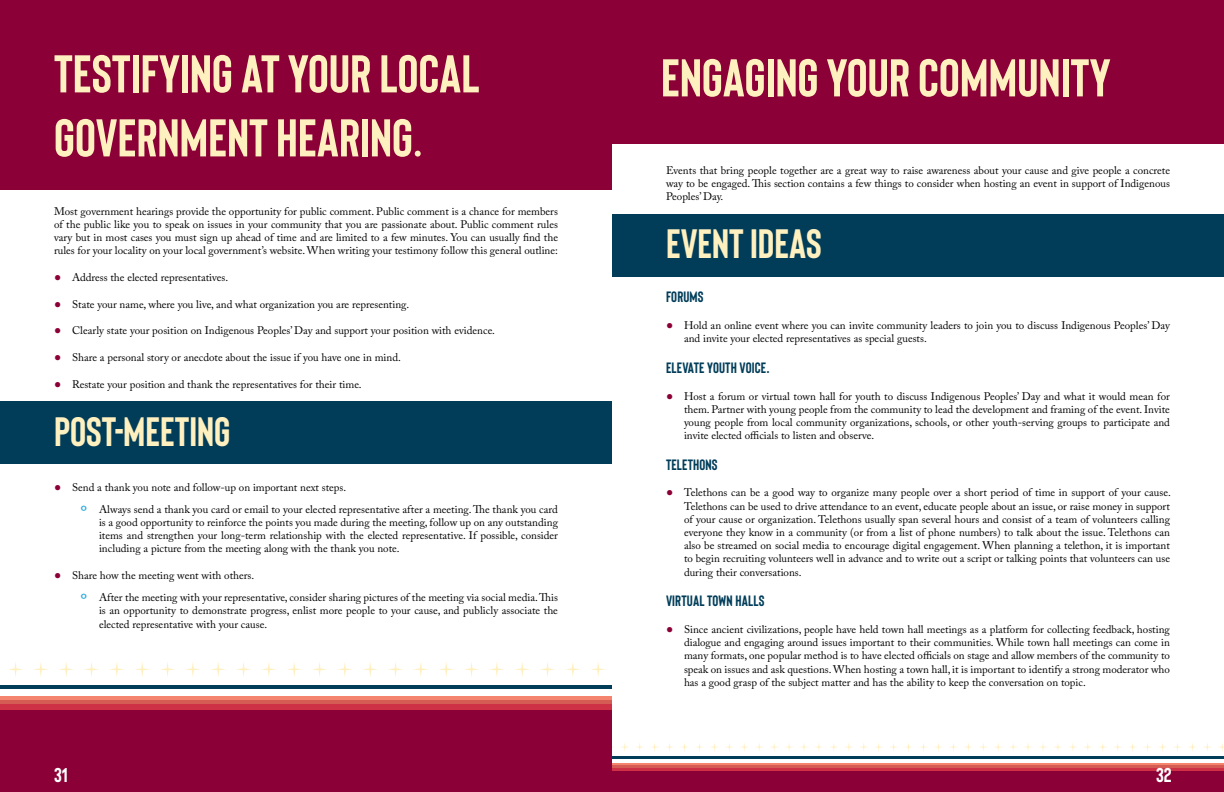
<style>
.page{position:relative;width:1224px;height:792px;background:#fff}
.page>*{position:absolute;margin:0;border:0;box-sizing:border-box;transform-origin:0 0}
.t1{font:700 53px/64px "Bison";color:#fff0c0}
.t2{font:700 41px "Bison";color:#fff0c0}
.t3{font:700 20px "Bison";color:#fff}
.t4{font:700 15px "Bison";letter-spacing:.01em;color:#013d59}
.t5{font:11px/13.2px "Adobe Caslon Pro";color:#000;text-align:justify}
.s1{font-family:"Helvetica";font-weight:700;font-size:12px;color:#8b0037}
.s2{font-family:"Mr Eaves XL San OT";font-weight:700;font-size:12px;color:#28aae1}
.s3{font-size:18px}
</style>
<div class="page">
<div style="left:0;top:771px;width:1224px;height:21px;background:#8b0037"></div>
<svg style="left:612px;top:767px;width:612px;height:4px;background:#cf3a49"></svg>
<hr style="left:0;top:765px;width:1224px;height:2px;background:#d55b55">
<hr style="left:0;top:763px;width:1224px;height:2px;background:#f5846f">
<hr style="left:0;top:756px;width:1224px;height:2px;background:#013d59">
<svg style="left:621px;top:743px;width:7px;height:8px"></svg>
<svg style="left:636px;top:743px;width:7px;height:8px"></svg>
<svg style="left:651px;top:743px;width:7px;height:8px"></svg>
<svg style="left:666px;top:743px;width:7px;height:8px"></svg>
<svg style="left:681px;top:743px;width:7px;height:8px"></svg>
<svg style="left:696px;top:743px;width:7px;height:8px"></svg>
<svg style="left:711px;top:743px;width:7px;height:8px"></svg>
<svg style="left:726px;top:743px;width:7px;height:8px"></svg>
<svg style="left:741px;top:743px;width:7px;height:8px"></svg>
<svg style="left:756px;top:743px;width:7px;height:8px"></svg>
<svg style="left:770px;top:743px;width:83px;height:8px"></svg>
<svg style="left:860px;top:743px;width:7px;height:8px"></svg>
<svg style="left:875px;top:743px;width:7px;height:8px"></svg>
<svg style="left:890px;top:743px;width:7px;height:8px"></svg>
<svg style="left:905px;top:743px;width:7px;height:8px"></svg>
<svg style="left:920px;top:743px;width:7px;height:8px"></svg>
<svg style="left:935px;top:743px;width:7px;height:8px"></svg>
<svg style="left:950px;top:743px;width:7px;height:8px"></svg>
<svg style="left:965px;top:743px;width:7px;height:8px"></svg>
<svg style="left:980px;top:743px;width:7px;height:8px"></svg>
<svg style="left:995px;top:743px;width:7px;height:8px"></svg>
<svg style="left:1009px;top:743px;width:83px;height:8px"></svg>
<svg style="left:1099px;top:743px;width:7px;height:8px"></svg>
<svg style="left:1114px;top:743px;width:7px;height:8px"></svg>
<svg style="left:1129px;top:743px;width:7px;height:8px"></svg>
<svg style="left:1144px;top:743px;width:7px;height:8px"></svg>
<svg style="left:1159px;top:743px;width:7px;height:8px"></svg>
<svg style="left:1174px;top:743px;width:7px;height:8px"></svg>
<svg style="left:1189px;top:743px;width:7px;height:8px"></svg>
<svg style="left:1204px;top:743px;width:7px;height:8px"></svg>
<svg style="left:1219px;top:743px;width:5px;height:8px"></svg>
<div style="left:0;top:0;width:612px;height:190px;background:#8b0037"></div>
<div style="left:612px;top:0;width:612px;height:144px;background:#8b0037"></div>
<div style="left:0;top:402px;width:612px;height:62px;background:#013d59"></div>
<div style="left:612px;top:214px;width:612px;height:62px;background:#013d59"></div>
<div style="left:0;top:710px;width:612px;height:82px;background:#8b0037"></div>
<div style="left:0;top:704px;width:612px;height:6px;background:#ce3045"></div>
<hr style="left:0;top:700px;width:612px;height:4px;background:#d55b55">
<hr style="left:0;top:696px;width:612px;height:4px;background:#f5846f">
<hr style="left:0;top:685px;width:612px;height:4px;background:#013d59">
<svg style="left:8px;top:662px;width:15px;height:15px"></svg>
<svg style="left:34px;top:662px;width:14px;height:15px"></svg>
<svg style="left:59px;top:662px;width:14px;height:15px"></svg>
<svg style="left:84px;top:662px;width:15px;height:15px"></svg>
<svg style="left:110px;top:662px;width:14px;height:15px"></svg>
<svg style="left:135px;top:662px;width:14px;height:15px"></svg>
<svg style="left:160px;top:662px;width:15px;height:15px"></svg>
<svg style="left:186px;top:662px;width:14px;height:15px"></svg>
<svg style="left:211px;top:662px;width:14px;height:15px"></svg>
<svg style="left:236px;top:662px;width:15px;height:15px"></svg>
<svg style="left:262px;top:662px;width:14px;height:15px"></svg>
<svg style="left:287px;top:662px;width:14px;height:15px"></svg>
<svg style="left:312px;top:662px;width:15px;height:15px"></svg>
<svg style="left:338px;top:662px;width:14px;height:15px"></svg>
<svg style="left:363px;top:662px;width:14px;height:15px"></svg>
<svg style="left:388px;top:662px;width:15px;height:15px"></svg>
<svg style="left:414px;top:662px;width:14px;height:15px"></svg>
<svg style="left:439px;top:662px;width:14px;height:15px"></svg>
<svg style="left:464px;top:662px;width:15px;height:15px"></svg>
<svg style="left:490px;top:662px;width:14px;height:15px"></svg>
<svg style="left:515px;top:662px;width:14px;height:15px"></svg>
<svg style="left:540px;top:662px;width:15px;height:15px"></svg>
<svg style="left:566px;top:662px;width:14px;height:15px"></svg>
<svg style="left:591px;top:662px;width:14px;height:15px"></svg>
<h1 class="t1" style="left:54px;top:39px;width:427px">TESTIFYING AT YOUR LOCAL<br>GOVERNMENT HEARING.</h1>
<p class="t5" style="left:54px;top:204px;width:506px">Most government hearings provide the opportunity for public comment. Public comment is a chance for members of the public like you to speak on issues in your community that you are passionate about. Public comment rules vary but in most cases you must sign up ahead of time and are limited to a few minutes. You can usually find the rules for your locality on your local government’s website. When writing your testimony follow this general outline:</p>
<p class="t5" style="left:54px;top:271px;width:176px"><span class="s1">●</span> Address the elected representatives.</p>
<p class="t5" style="left:54px;top:297px;width:357px"><span class="s1">●</span> State your name, where you live, and what organization you are representing.</p>
<p class="t5" style="left:54px;top:324px;width:443px"><span class="s1">●</span> Clearly state your position on Indigenous Peoples’ Day and support your position with evidence.</p>
<p class="t5" style="left:54px;top:351px;width:348px"><span class="s1">●</span> Share a personal story or anecdote about the issue if you have one in mind.</p>
<p class="t5" style="left:54px;top:377px;width:309px"><span class="s1">●</span> Restate your position and thank the representatives for their time.</p>
<h2 class="t2" style="left:54px;top:406px;width:178px">POST-MEETING</h2>
<p class="t5" style="left:81px;top:476px;width:478px;line-height:22.2px;text-indent:-27px"><span class="s1">●</span> Send a thank you note and follow-up on important next steps.<br><span class="s2">º</span> Always send a thank you card or email to your elected representative after a meeting. The thank you card</p>
<p class="t5" style="left:99px;top:516px;width:461px">is a good opportunity to reinforce the points you made during the meeting, follow up on any outstanding items and strengthen your long-term relationship with the elected representative. If possible, consider including a picture from the meeting along with the thank you note.</p>
<p class="t5" style="left:81px;top:564px;width:478px;line-height:22.2px;text-indent:-27px"><span class="s1">●</span> Share how the meeting went with others.<br><span class="s2">º</span> After the meeting with your representative, consider sharing pictures of the meeting via social media. This</p>
<p class="t5" style="left:99px;top:604px;width:460px">is an opportunity to demonstrate progress, enlist more people to your cause, and publicly associate the elected representative with your cause.</p>
<h1 class="t1" style="left:661px;top:43px;width:451px">ENGAGING YOUR COMMUNITY</h1>
<p class="t5" style="left:666px;top:163px;width:506px">Events that bring people together are a great way to raise awareness about your cause and give people a concrete way to be engaged. This section contains a few things to consider when hosting an event in support of Indigenous Peoples’ Day.</p>
<h2 class="t2" style="left:666px;top:218px;width:157px">EVENT IDEAS</h2>
<h3 class="t4" style="left:666px;top:288px;width:39px">FORUMS</h3>
<p class="t5" style="left:684px;top:319px;width:487px;text-indent:-18px"><span class="s1">●</span> Hold an online event where you can invite community leaders to join you to discuss Indigenous Peoples’ Day and invite your elected representatives as special guests.</p>
<h3 class="t4" style="left:666px;top:358px;width:105px">ELEVATE YOUTH VOICE<span class="s3">.</span></h3>
<p class="t5" style="left:684px;top:389px;width:488px;text-indent:-18px"><span class="s1">●</span> Host a forum or virtual town hall for youth to discuss Indigenous Peoples’ Day and what it would mean for them. Partner with young people from the community to lead the development and framing of the event. Invite young people from local community organizations, schools, or other youth-serving groups to participate and invite elected officials to listen and observe.</p>
<h3 class="t4" style="left:666px;top:455px;width:53px">TELETHONS</h3>
<p class="t5" style="left:684px;top:486px;width:488px;text-indent:-18px"><span class="s1">●</span> Telethons can be a good way to organize many people over a short period of time in support of your cause.<br>Telethons can be used to drive attendance to an event, educate people about an issue, or raise money in support of your cause or organization. Telethons usually span several hours and consist of a team of volunteers calling everyone they know in a community (or from a list of phone numbers) to talk about the issue. Telethons can also be streamed on social media to encourage digital engagement. When planning a telethon, it is important to begin recruiting volunteers well in advance and to write out a script or talking points that volunteers can use during their conversations.</p>
<h3 class="t4" style="left:666px;top:592px;width:100px">VIRTUAL TOWN HALLS</h3>
<p class="t5" style="left:684px;top:623px;width:488px;text-indent:-18px"><span class="s1">●</span> Since ancient civilizations, people have held town hall meetings as a platform for collecting feedback, hosting dialogue and engaging around issues important to their communities. While town hall meetings can come in many formats, one popular method is to have elected officials on stage and allow members of the community to speak on issues and ask questions. When hosting a town hall, it is important to identify a strong moderator who has a good grasp of the subject matter and has the ability to keep the conversation on topic.</p>
<h3 class="t3" style="left:54px;top:763px;width:15px">31</h3>
<h3 class="t3" style="left:1156px;top:763px;width:17px">32</h3>
</div>
